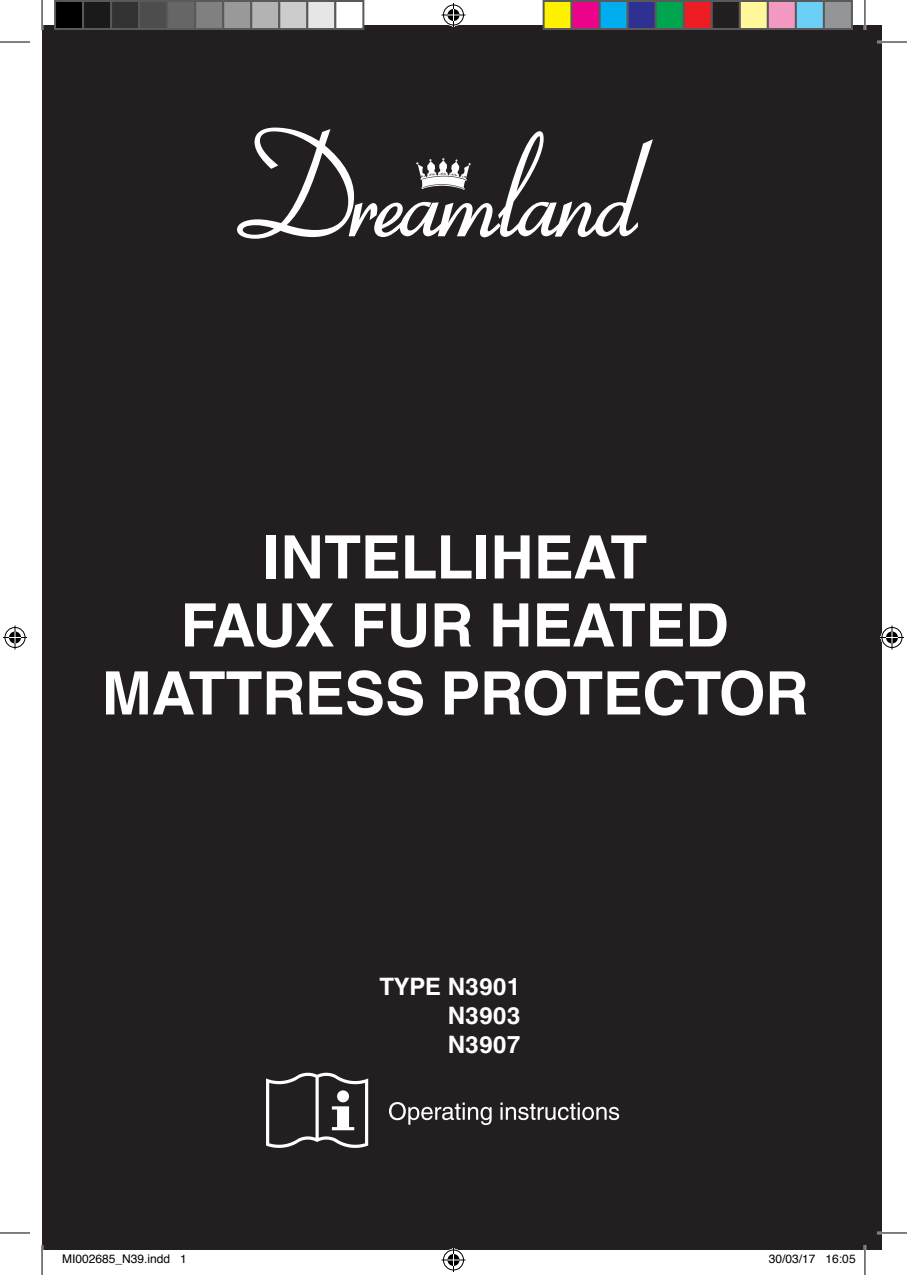
<style>
.page{position:relative;width:907px;height:1275px;background:#fff}
.page>*{position:absolute;margin:0;border:0;box-sizing:border-box;transform-origin:0 0}
.t1{font:700 60px/68px "Helvetica World";color:#fff;text-align:center}
.t2{font:700 24px/28.8px "Helvetica World";color:#fff;text-align:justify}
.t3{font:12px "Helvetica";color:#000}
</style>
<div class="page">
<div style="left:42px;top:25px;width:839px;height:1225px;background:#231f20"></div>
<svg style="left:237px;top:128px;width:415px;height:111px"></svg>
<svg style="left:389px;top:1102px;width:102px;height:23px"></svg>
<svg style="left:500px;top:1102px;width:119px;height:18px"></svg>
<svg style="left:266px;top:1072px;width:102px;height:76px"></svg>
<hr style="left:876px;top:41px;width:30px;height:2px;background:#fff">
<hr style="left:876px;top:1231px;width:30px;height:3px;background:#fff">
<hr style="left:863px;top:0;width:2px;height:30px;background:#fff">
<hr style="left:863px;top:1245px;width:2px;height:30px;background:#fff">
<hr style="left:0;top:42px;width:30px;height:1px;background:#000">
<hr style="left:876px;top:42px;width:30px;height:1px;background:#000">
<hr style="left:0;top:1232px;width:30px;height:1px;background:#000">
<hr style="left:876px;top:1232px;width:30px;height:1px;background:#000">
<hr style="left:42px;top:0;width:1px;height:30px;background:#000">
<hr style="left:42px;top:1245px;width:1px;height:30px;background:#000">
<hr style="left:864px;top:0;width:1px;height:30px;background:#000">
<hr style="left:864px;top:1245px;width:1px;height:30px;background:#000">
<svg style="left:441px;top:3px;width:24px;height:24px"></svg>
<svg style="left:441px;top:1248px;width:24px;height:24px"></svg>
<svg style="left:3px;top:625px;width:24px;height:24px"></svg>
<svg style="left:880px;top:625px;width:23px;height:24px"></svg>
<div style="left:55px;top:1px;width:28px;height:28px;background:#000"></div>
<div style="left:54px;top:0;width:30px;height:30px;border:2px solid #595959"></div>
<div style="left:83px;top:1px;width:28px;height:28px;background:#1a1a1a"></div>
<div style="left:82px;top:0;width:30px;height:30px;border:2px solid #595959"></div>
<div style="left:111px;top:1px;width:28px;height:28px;background:#333"></div>
<div style="left:110px;top:0;width:30px;height:30px;border:2px solid #595959"></div>
<div style="left:139px;top:1px;width:28px;height:28px;background:#4d4d4d"></div>
<div style="left:138px;top:0;width:30px;height:30px;border:2px solid #595959"></div>
<div style="left:167px;top:1px;width:28px;height:28px;background:#666"></div>
<div style="left:166px;top:0;width:30px;height:30px;border:2px solid #595959"></div>
<div style="left:195px;top:1px;width:28px;height:28px;background:#808080"></div>
<div style="left:194px;top:0;width:30px;height:30px;border:2px solid #595959"></div>
<div style="left:223px;top:1px;width:28px;height:28px;background:#999"></div>
<div style="left:222px;top:0;width:30px;height:30px;border:2px solid #595959"></div>
<div style="left:251px;top:1px;width:28px;height:28px;background:#b3b3b3"></div>
<div style="left:250px;top:0;width:30px;height:30px;border:2px solid #595959"></div>
<div style="left:279px;top:1px;width:28px;height:28px;background:#ccc"></div>
<div style="left:278px;top:0;width:30px;height:30px;border:2px solid #595959"></div>
<div style="left:307px;top:1px;width:28px;height:28px;background:#e6e6e6"></div>
<div style="left:306px;top:0;width:30px;height:30px;border:2px solid #595959"></div>
<div style="left:335px;top:1px;width:28px;height:28px;background:#fff"></div>
<div style="left:334px;top:0;width:30px;height:30px;border:2px solid #595959"></div>
<div style="left:543px;top:1px;width:28px;height:28px;background:#fff101"></div>
<div style="left:542px;top:0;width:30px;height:30px;border:2px solid #595959"></div>
<div style="left:571px;top:1px;width:28px;height:28px;background:#ed028c"></div>
<div style="left:570px;top:0;width:30px;height:30px;border:2px solid #595959"></div>
<div style="left:599px;top:1px;width:28px;height:28px;background:#00aeef"></div>
<div style="left:598px;top:0;width:30px;height:30px;border:2px solid #595959"></div>
<div style="left:627px;top:1px;width:28px;height:28px;background:#2e3092"></div>
<div style="left:626px;top:0;width:30px;height:30px;border:2px solid #595959"></div>
<div style="left:655px;top:1px;width:28px;height:28px;background:#00a54f"></div>
<div style="left:654px;top:0;width:30px;height:30px;border:2px solid #595959"></div>
<div style="left:683px;top:1px;width:28px;height:28px;background:#ee1d23"></div>
<div style="left:682px;top:0;width:30px;height:30px;border:2px solid #595959"></div>
<div style="left:711px;top:1px;width:28px;height:28px;background:#231f20"></div>
<div style="left:710px;top:0;width:30px;height:30px;border:2px solid #595959"></div>
<div style="left:739px;top:1px;width:28px;height:28px;background:#fff79a"></div>
<div style="left:738px;top:0;width:30px;height:30px;border:2px solid #595959"></div>
<div style="left:767px;top:1px;width:28px;height:28px;background:#f499c2"></div>
<div style="left:766px;top:0;width:30px;height:30px;border:2px solid #595959"></div>
<div style="left:795px;top:1px;width:28px;height:28px;background:#6bcff6"></div>
<div style="left:794px;top:0;width:30px;height:30px;border:2px solid #595959"></div>
<div style="left:823px;top:1px;width:28px;height:28px;background:#939598"></div>
<div style="left:822px;top:0;width:30px;height:30px;border:2px solid #595959"></div>
<p class="t1" style="left:101px;top:524px;width:707px">INTELLIHEAT<br>FAUX FUR HEATED<br>MATTRESS PROTECTOR</p>
<p class="t2" style="left:447px;top:972px;width:74px;text-indent:-68px">TYPE N3901<br>N3903<br>N3907</p>
<p class="t3" style="left:62px;top:1249px;width:126px">MI002685_N39.indd 1</p>
<p class="t3" style="left:768px;top:1249px;width:88px">30/03/17 16:05</p>
</div>
